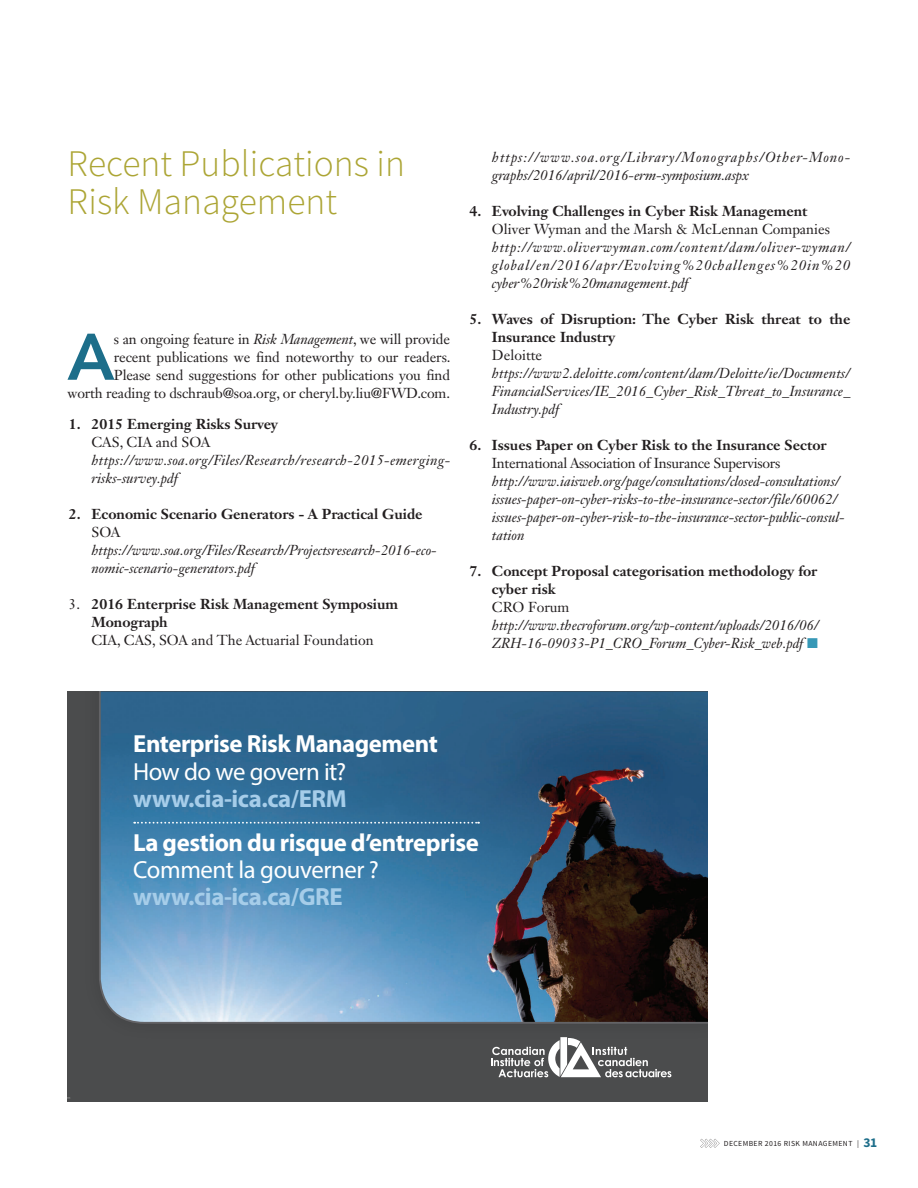
<style>
.page{position:relative;width:918px;height:1188px;background:#fff}
.page>*{position:absolute;margin:0;border:0;box-sizing:border-box;transform-origin:0 0}
.t1{font:800 65.1px "Avenir LT Std";color:#1d6e8a}
.t2{font:300 37.5px/37.5px "Source Sans Pro";color:#aca535}
.t3{font:700 24.75px "Myriad Pro";letter-spacing:-.015em;color:#fff}
.t4{font:700 24.75px "Myriad Pro";letter-spacing:-.015em;color:#a6cde9}
.t5{font:24.75px "Myriad Pro";letter-spacing:-.02em;color:#fff}
.t6{font:italic 14.25px/18px "Janson Text LT Std";color:#231f20}
.t7{font:14.25px/18px "Janson Text LT Std";letter-spacing:-.01em;color:#231f20;text-align:right}
.t8{font:700 14.25px/18px "Janson Text LT Std";color:#231f20}
.t9{font:italic 14.25px/18px "Janson Text LT Std";letter-spacing:.04em;color:#231f20}
.t10{font:italic 14.25px/18px "Janson Text LT Std";letter-spacing:.025em;color:#231f20}
.t11{font:7.8px "Source Sans Pro";letter-spacing:.05em;color:#231f20}
.s1{font-style:italic}
.s2{font-weight:400}
.s3{color:#3698b6}
.s4{font-weight:700;font-size:13.5px;color:#1d6e8a}
</style>
<div class="page">
<svg style="left:700px;top:1139px;width:20px;height:9px"></svg>
<div style="left:68px;top:692px;width:640px;height:410px;background:#4b4c4d"></div>
<svg style="left:99px;top:692px;width:609px;height:332px;background:#426b8c"></svg>
<svg style="left:491px;top:1037px;width:180px;height:40px"></svg>
<svg style="left:134px;top:822px;width:345px;height:2px"></svg>
<h2 class="t2" style="left:68px;top:145px;width:339px">Recent Publications in<br>Risk Management</h2>
<p class="t7" style="left:68px;top:330px;width:384px">s an ongoing feature in <span class="s1">Risk Management</span>, we will provide<br>recent publications we find noteworthy to our readers.<br>Please send suggestions for other publications you find<br>worth reading to dschraub@soa.org, or cheryl.by.liu@FWD.com.</p>
<p class="t8" style="left:69px;top:415px;width:210px">1. 2015 Emerging Risks Survey</p>
<p class="t7" style="left:92px;top:433px;width:120px">CAS, CIA and SOA</p>
<p class="t10" style="left:92px;top:451px;width:360px">https://www.soa.org/Files/Research/research-2015-emerging&shy;risks-survey.pdf</p>
<p class="t8" style="left:69px;top:505px;width:355px">2. Economic Scenario Generators - A Practical Guide</p>
<p class="t7" style="left:92px;top:523px;width:30px">SOA</p>
<p class="t6" style="left:92px;top:541px;width:347px">https://www.soa.org/Files/Research/Projectsresearch-2016-eco&shy;nomic-scenario-generators.pdf</p>
<p class="t8" style="left:92px;top:595px;width:308px;text-indent:-23px"><span class="s2">3.</span> 2016 Enterprise Risk Management Symposium<br>Monograph</p>
<p class="t7" style="left:92px;top:631px;width:284px">CIA, CAS, SOA and The Actuarial Foundation</p>
<h1 class="t1" style="left:67px;top:319px;width:49px">A</h1>
<p class="t9" style="left:492px;top:148px;width:360px">https://www.soa.org/Library/Monographs/Other-Mono&shy;graphs/2016/april/2016-erm-symposium.aspx</p>
<p class="t8" style="left:469px;top:202px;width:340px">4. Evolving Challenges in Cyber Risk Management</p>
<p class="t7" style="left:492px;top:220px;width:340px">Oliver Wyman and the Marsh &amp; McLennan Companies</p>
<p class="t6" style="left:492px;top:238px;width:360px;text-align:justify">http://www.oliverwyman.com/content/dam/oliver-wyman/ global/en/2016/apr/Evolving%20challenges%20in%20 cyber%20risk%20management.pdf</p>
<p class="t8" style="left:492px;top:310px;width:360px;text-indent:-23px">5. Waves of Disruption: The Cyber Risk threat to the<br>Insurance Industry</p>
<p class="t7" style="left:492px;top:346px;width:52px">Deloitte</p>
<p class="t6" style="left:492px;top:364px;width:360px;text-align:justify">https://www2.deloitte.com/content/dam/Deloitte/ie/Documents/ FinancialServices/IE_2016_Cyber_Risk_Threat_to_Insurance_ Industry.pdf</p>
<p class="t8" style="left:469px;top:436px;width:359px">6. Issues Paper on Cyber Risk to the Insurance Sector</p>
<p class="t7" style="left:492px;top:454px;width:290px">International Association of Insurance Supervisors</p>
<p class="t6" style="left:492px;top:472px;width:354px">http://www.iaisweb.org/page/consultations/closed-consultations/ issues-paper-on-cyber-risks-to-the-insurance-sector/file/60062/ issues-paper-on-cyber-risk-to-the-insurance-sector-public-consul&shy;tation</p>
<p class="t8" style="left:492px;top:562px;width:327px;text-indent:-23px">7. Concept Proposal categorisation methodology for cyber risk</p>
<p class="t7" style="left:492px;top:598px;width:79px">CRO Forum</p>
<p class="t6" style="left:492px;top:616px;width:328px">http://www.thecroforum.org/wp-content/uploads/2016/06/<br>ZRH-16-09033-P1_CRO_Forum_Cyber-Risk_web.pdf <span class="s3">■</span></p>
<h3 class="t3" style="left:133px;top:728px;width:306px">Enterprise Risk Management</h3>
<h3 class="t5" style="left:133px;top:756px;width:214px">How do we govern it?</h3>
<h3 class="t4" style="left:133px;top:782px;width:215px">www.cia-ica.ca/ERM</h3>
<h3 class="t3" style="left:133px;top:826px;width:347px">La gestion du risque d’entreprise</h3>
<h3 class="t5" style="left:133px;top:855px;width:247px">Comment la gouverner ?</h3>
<h3 class="t4" style="left:133px;top:881px;width:211px">www.cia-ica.ca/GRE</h3>
<p class="t11" style="left:724px;top:1138px;width:155px">DECEMBER 2016 RISK MANAGEMENT | <span class="s4">31</span></p>
</div>
